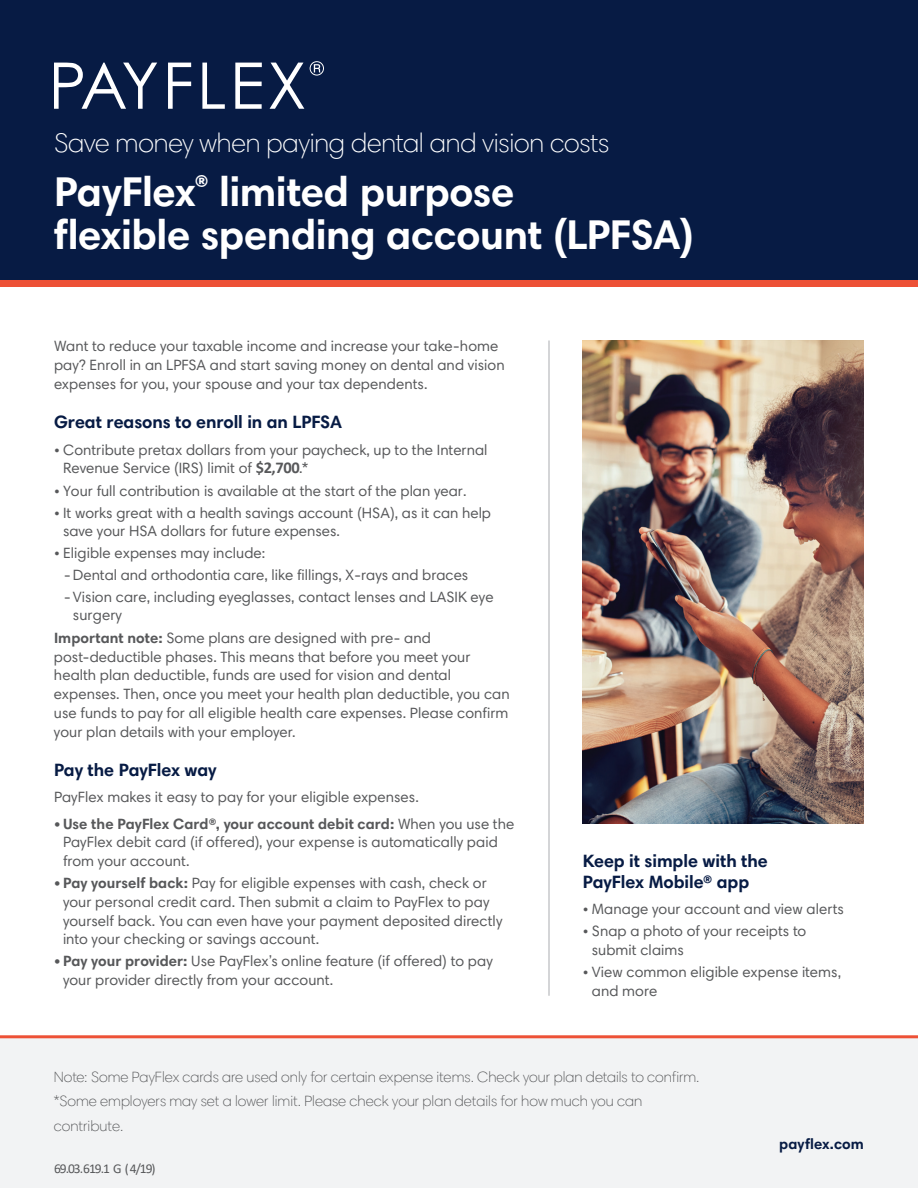
<style>
.page{position:relative;width:918px;height:1188px;background:#fff}
.page>*{position:absolute;margin:0;border:0;box-sizing:border-box;transform-origin:0 0}
.t1{font:700 42px/42.3px "Harmonia Sans Std";letter-spacing:-.01em;color:#fff}
.t2{font:300 27px "Harmonia Sans Std";letter-spacing:-.005em;color:#fff}
.t3{font:700 18px/21px "Harmonia Sans Std";letter-spacing:-.005em;color:#071b44}
.t4{font:15px/18.8px "Harmonia Sans Std";letter-spacing:.005em;color:#57585a}
.t5{font:300 15px/24.5px "Harmonia Sans Std";color:#57585a}
.t6{font:700 15px "Harmonia Sans Std";letter-spacing:.005em;color:#071b44}
.t7{font:13.5px "Calibri";letter-spacing:-.075em;color:#57585a}
.s1{font-family:"Calibri";font-weight:700;font-size:16.5px}
.s2{font-weight:700}
</style>
<div class="page">
<div style="left:0;top:1037px;width:918px;height:151px;background:#f2f3f4"></div>
<div style="left:0;top:0;width:918px;height:280px;background:#071b44"></div>
<div style="left:0;top:280px;width:918px;height:7px;background:#ed5136"></div>
<hr style="left:548px;top:340px;width:2px;height:656px;background:#c7c8ca">
<hr style="left:0;top:1035px;width:918px;height:3px;background:#ed5136">
<svg style="left:54px;top:63px;width:103px;height:46px"></svg>
<svg style="left:168px;top:63px;width:23px;height:46px"></svg>
<svg style="left:202px;top:63px;width:23px;height:46px"></svg>
<svg style="left:235px;top:63px;width:27px;height:46px"></svg>
<svg style="left:270px;top:63px;width:34px;height:46px"></svg>
<svg style="left:310px;top:61px;width:14px;height:15px"></svg>
<img style="left:583px;top:340px;width:281px;height:484px">
<p class="t2" style="left:54px;top:127px;width:557px">Save money when paying dental and vision costs</p>
<h1 class="t1" style="left:54px;top:170px;width:642px">PayFlex<sup>®</sup> limited purpose<br>flexible spending account (LPFSA)</h1>
<p class="t4" style="left:54px;top:337px;width:452px">Want to reduce your taxable income and increase your take-home pay? Enroll in an LPFSA and start saving money on dental and vision expenses for you, your spouse and your tax dependents.</p>
<h2 class="t3" style="left:54px;top:411px;width:289px">Great reasons to enroll in an LPFSA</h2>
<p class="t4" style="left:63px;top:440px;width:426px;line-height:18.3px;text-indent:-9px">• Contribute pretax dollars from your paycheck, up to the Internal<br>Revenue Service (IRS) limit of <span class="s1">$2,700</span>.*</p>
<p class="t4" style="left:54px;top:482px;width:414px">• Your full contribution is available at the start of the plan year.</p>
<p class="t4" style="left:63px;top:504px;width:430px;line-height:17.9px;text-indent:-9px">• It works great with a health savings account (HSA), as it can help save your HSA dollars for future expenses.</p>
<p class="t4" style="left:54px;top:543px;width:213px">• Eligible expenses may include:</p>
<p class="t4" style="left:64px;top:564px;width:431px;line-height:22px">- Dental and orthodontia care, like fillings, X-rays and braces -Vision care, including eyeglasses, contact lenses and LASIK eye</p>
<p class="t4" style="left:73px;top:605px;width:51px">surgery</p>
<p class="t4" style="left:54px;top:628px;width:457px"><span class="s2">Important note:</span> Some plans are designed with pre- and post-deductible phases. This means that before you meet your health plan deductible, funds are used for vision and dental expenses. Then, once you meet your health plan deductible, you can use funds to pay for all eligible health care expenses. Please confirm your plan details with your employer.</p>
<h2 class="t3" style="left:54px;top:759px;width:164px">Pay the PayFlex way</h2>
<p class="t4" style="left:54px;top:788px;width:366px">PayFlex makes it easy to pay for your eligible expenses.</p>
<p class="t4" style="left:63px;top:814px;width:453px;text-indent:-9px"><span class="s2">• Use the PayFlex Card®, your account debit card:</span> When you use the<br>PayFlex debit card (if offered), your expense is automatically paid from your account.</p>
<p class="t4" style="left:63px;top:873px;width:441px;text-indent:-9px"><span class="s2">• Pay yourself back:</span> Pay for eligible expenses with cash, check or your personal credit card. Then submit a claim to PayFlex to pay yourself back. You can even have your payment deposited directly into your checking or savings account.</p>
<p class="t4" style="left:63px;top:952px;width:431px;text-indent:-9px"><span class="s2">• Pay your provider:</span> Use PayFlex’s online feature (if offered) to pay your provider directly from your account.</p>
<h2 class="t3" style="left:583px;top:850px;width:187px">Keep it simple with the<br>PayFlex Mobile® app</h2>
<p class="t4" style="left:583px;top:900px;width:263px">• Manage your account and view alerts</p>
<p class="t4" style="left:592px;top:922px;width:216px;text-indent:-9px">• Snap a photo of your receipts to submit claims</p>
<p class="t4" style="left:592px;top:962px;width:251px;text-indent:-9px">• View common eligible expense items, and more</p>
<p class="t5" style="left:54px;top:1064px;width:647px">Note: Some PayFlex cards are used only for certain expense items. Check your plan details to confirm. *Some employers may set a lower limit. Please check your plan details for how much you can contribute.</p>
<p class="t7" style="left:54px;top:1159px;width:103px">69.03.619.1 G (4/19)</p>
<p class="t6" style="left:779px;top:1135px;width:86px">payflex.com</p>
</div>
